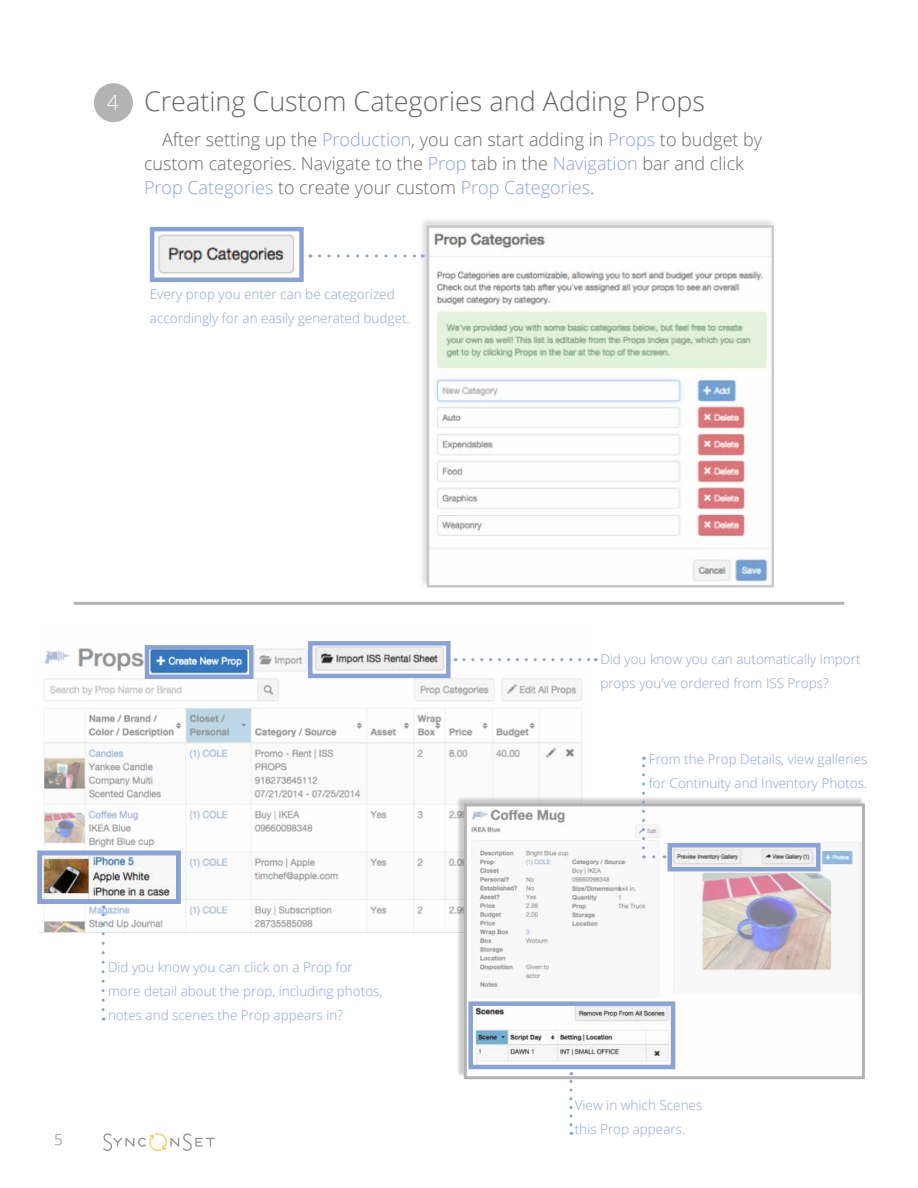
<style>
.page{position:relative;width:918px;height:1188px;background:#fff}
.page>*{position:absolute;margin:0;border:0;box-sizing:border-box;transform-origin:0 0}
.t1{font:300 27px "Open Sans";color:#666766}
.t2{font:300 21px "Open Sans";color:#fff}
.t3{font:300 18px/24px "Open Sans";color:#666766}
.t4{font:300 15px "Open Sans";color:#666766}
.t5{font:300 13.5px/24px "Open Sans";color:#8ba3d4}
.s1{color:#8ba3d4}
</style>
<div class="page">
<svg style="left:103px;top:1133px;width:112px;height:18px"></svg>
<div style="left:419px;top:217px;width:357px;height:372px;background:#000;opacity:.2"></div>
<img style="left:430px;top:228px;width:341px;height:356px">
<div style="left:427px;top:225px;width:347px;height:362px;border:2px solid #b3b3b3"></div>
<div style="left:94px;top:83px;width:39px;height:39px;background:#b2b3b2;border-radius:50%"></div>
<svg style="left:319px;top:254px;width:104px;height:3px"></svg>
<svg style="left:149px;top:226px;width:162px;height:56px"></svg>
<img style="left:43px;top:648px;width:539px;height:285px">
<svg style="left:142px;top:645px;width:114px;height:36px;background:#7aa0d0"></svg>
<hr style="left:74px;top:602px;width:770px;height:3px;background:#666766">
<svg style="left:306px;top:641px;width:150px;height:39px"></svg>
<svg style="left:464px;top:658px;width:132px;height:3px"></svg>
<svg style="left:37px;top:848px;width:146px;height:162px"></svg>
<div style="left:457px;top:796px;width:407px;height:282px;background:#000;opacity:.2"></div>
<div style="left:464px;top:803px;width:401px;height:276px;border:3px solid #b3b3b3"></div>
<svg style="left:469px;top:808px;width:390px;height:266px"></svg>
<svg style="left:466px;top:999px;width:212px;height:126px"></svg>
<svg style="left:664px;top:841px;width:159px;height:33px"></svg>
<svg style="left:643px;top:855px;width:11px;height:3px"></svg>
<svg style="left:642px;top:757px;width:3px;height:91px"></svg>
<h2 class="t2" style="left:107px;top:88px;width:13px">4</h2>
<h1 class="t1" style="left:144px;top:83px;width:563px">Creating Custom Categories and Adding Props</h1>
<h3 class="t3" style="left:144px;top:127px;width:620px;text-indent:18px">After setting up the <span class="s1">Production</span>, you can start adding in <span class="s1">Props</span> to budget by custom categories. Navigate to the <span class="s1">Prop</span> tab in the <span class="s1">Navigation</span> bar and click<br><span class="s1">Prop Categories</span> to create your custom <span class="s1">Prop Categories</span>.</h3>
<p class="t5" style="left:150px;top:282px;width:261px">Every prop you enter can be categorized accordingly for an easily generated budget.</p>
<p class="t4" style="left:54px;top:1130px;width:10px">5</p>
<p class="t5" style="left:108px;top:955px;width:276px">Did you know you can click on a Prop for more detail about the prop, including photos, notes and scenes the Prop appears in?</p>
<p class="t5" style="left:600px;top:647px;width:262px">Did you know you can automatically import props you’ve ordered from ISS Props?</p>
<p class="t5" style="left:649px;top:747px;width:220px">From the Prop Details, view galleries for Continuity and Inventory Photos.</p>
<p class="t5" style="left:575px;top:1093px;width:129px">View in which Scenes this Prop appears.</p>
</div>
